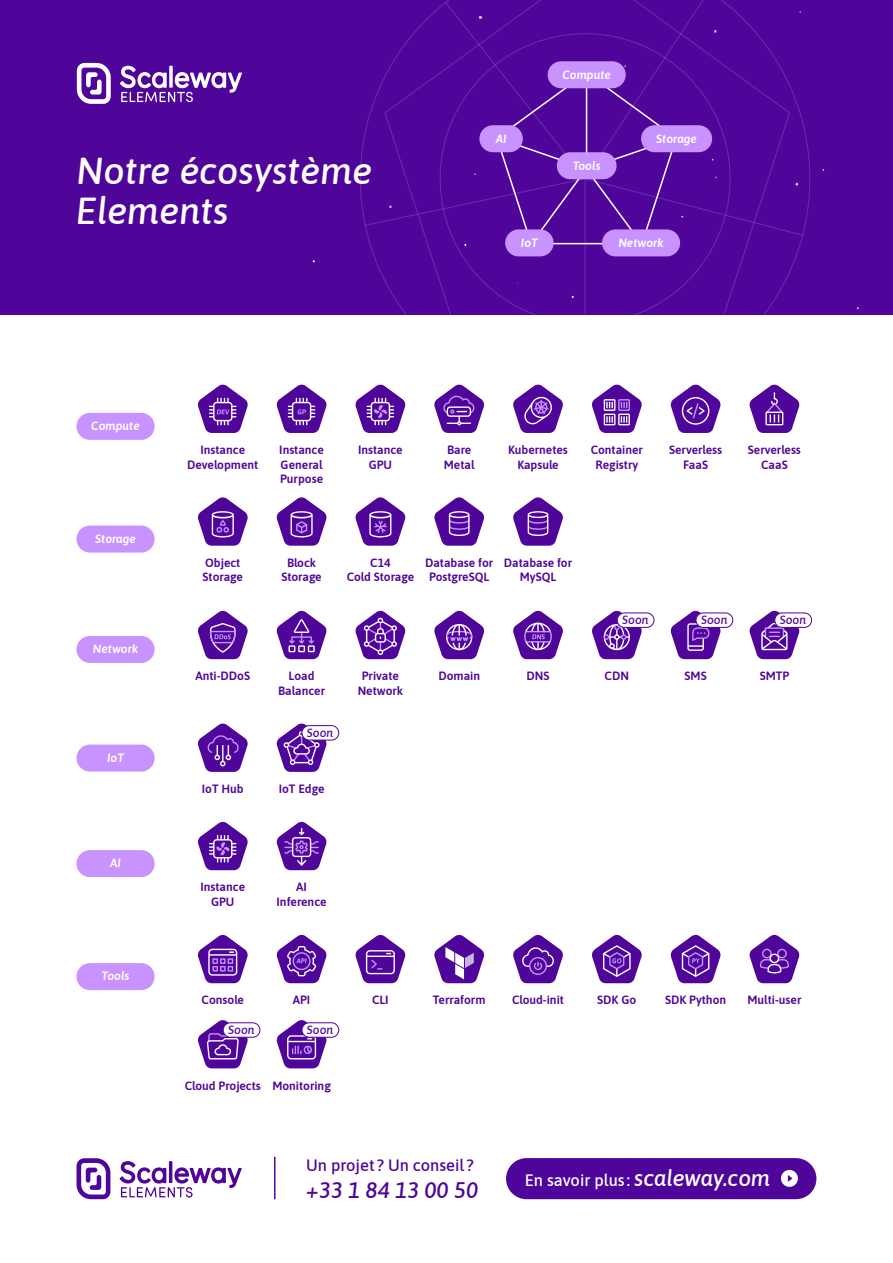
<style>
.page{position:relative;width:893px;height:1263px;background:#fff}
.page>*{position:absolute;margin:0;border:0;box-sizing:border-box;transform-origin:0 0}
.t1{font:italic 500 37.5px/40.5px "Asap";color:#fff}
.t2{font:italic 500 22.5px "Asap";color:#4f0599}
.t3{font:500 16.5px "Asap";color:#fff}
.t4{font:500 16.5px "Asap";color:#4f0599}
.t5{font:600 12px/14.4px "Asap";color:#4f0599;text-align:center}
.t6{font:italic 600 12px "Asap";color:#fff}
.t7{font:italic 500 12px "Asap";color:#4f0599}
.s1{font-style:italic;font-size:22.5px}
</style>
<div class="page">
<div style="left:0;top:0;width:893px;height:315px;background:#4f0599"></div>
<hr style="left:274px;top:1157px;width:1px;height:42px;background:#4f0599">
<div style="left:506px;top:1158px;width:310px;height:41px;background:#4f0599;border-radius:21px"></div>
<div style="left:781px;top:1170px;width:17px;height:17px;background:#fff;border-radius:50%"></div>
<svg style="left:788px;top:1175px;width:4px;height:7px"></svg>
<svg style="left:77px;top:1158px;width:33px;height:41px"></svg>
<svg style="left:120px;top:1161px;width:122px;height:36px"></svg>
<svg style="left:634px;top:0;width:169px;height:236px"></svg>
<svg style="left:365px;top:2px;width:318px;height:313px"></svg>
<div style="left:557px;top:152px;width:60px;height:27px;background:#c892ff;border-radius:14px"></div>
<div style="left:548px;top:61px;width:78px;height:27px;background:#c892ff;border-radius:14px"></div>
<div style="left:641px;top:125px;width:71px;height:27px;background:#c892ff;border-radius:14px"></div>
<div style="left:602px;top:229px;width:78px;height:27px;background:#c892ff;border-radius:14px"></div>
<div style="left:505px;top:229px;width:49px;height:27px;background:#c892ff;border-radius:14px"></div>
<div style="left:479px;top:125px;width:44px;height:27px;background:#c892ff;border-radius:14px"></div>
<svg style="left:434px;top:384px;width:50px;height:49px"></svg>
<svg style="left:749px;top:384px;width:51px;height:49px"></svg>
<svg style="left:592px;top:384px;width:50px;height:49px"></svg>
<svg style="left:670px;top:384px;width:51px;height:49px"></svg>
<svg style="left:198px;top:384px;width:50px;height:49px"></svg>
<svg style="left:276px;top:384px;width:51px;height:49px"></svg>
<svg style="left:355px;top:384px;width:51px;height:49px"></svg>
<svg style="left:513px;top:384px;width:50px;height:49px"></svg>
<div style="left:77px;top:413px;width:78px;height:27px;background:#c892ff;border-radius:14px"></div>
<svg style="left:276px;top:497px;width:51px;height:49px"></svg>
<svg style="left:355px;top:497px;width:51px;height:49px"></svg>
<svg style="left:513px;top:497px;width:50px;height:49px"></svg>
<svg style="left:434px;top:497px;width:50px;height:49px"></svg>
<svg style="left:198px;top:497px;width:50px;height:49px"></svg>
<div style="left:77px;top:526px;width:78px;height:27px;background:#c892ff;border-radius:14px"></div>
<svg style="left:592px;top:610px;width:50px;height:49px"></svg>
<svg style="left:198px;top:610px;width:50px;height:49px"></svg>
<svg style="left:513px;top:610px;width:50px;height:49px"></svg>
<svg style="left:434px;top:610px;width:50px;height:49px"></svg>
<svg style="left:276px;top:610px;width:51px;height:49px"></svg>
<svg style="left:670px;top:610px;width:51px;height:49px"></svg>
<svg style="left:749px;top:610px;width:51px;height:49px"></svg>
<svg style="left:355px;top:610px;width:51px;height:49px"></svg>
<div style="left:77px;top:636px;width:78px;height:27px;background:#c892ff;border-radius:14px"></div>
<div style="left:77px;top:744px;width:78px;height:27px;background:#c892ff;border-radius:14px"></div>
<svg style="left:276px;top:821px;width:51px;height:49px"></svg>
<svg style="left:198px;top:821px;width:50px;height:49px"></svg>
<div style="left:77px;top:850px;width:78px;height:27px;background:#c892ff;border-radius:14px"></div>
<svg style="left:276px;top:935px;width:51px;height:48px"></svg>
<svg style="left:355px;top:935px;width:51px;height:48px"></svg>
<svg style="left:513px;top:935px;width:50px;height:48px"></svg>
<svg style="left:198px;top:935px;width:50px;height:48px"></svg>
<svg style="left:749px;top:935px;width:51px;height:48px"></svg>
<svg style="left:592px;top:935px;width:50px;height:48px"></svg>
<svg style="left:670px;top:935px;width:51px;height:48px"></svg>
<svg style="left:434px;top:935px;width:50px;height:48px"></svg>
<svg style="left:198px;top:1020px;width:50px;height:48px"></svg>
<svg style="left:276px;top:1020px;width:51px;height:48px"></svg>
<div style="left:77px;top:963px;width:78px;height:27px;background:#c892ff;border-radius:14px"></div>
<svg style="left:77px;top:63px;width:34px;height:41px"></svg>
<svg style="left:120px;top:66px;width:122px;height:36px"></svg>
<div style="left:617px;top:613px;width:37px;height:14px;background:#fff;border-radius:7px"></div>
<div style="left:617px;top:612px;width:37px;height:16px;border:1px solid #4f0599;border-radius:7px"></div>
<div style="left:696px;top:613px;width:37px;height:14px;background:#fff;border-radius:7px"></div>
<div style="left:696px;top:612px;width:37px;height:16px;border:1px solid #4f0599;border-radius:7px"></div>
<div style="left:775px;top:613px;width:37px;height:14px;background:#fff;border-radius:7px"></div>
<div style="left:774px;top:612px;width:38px;height:16px;border:1px solid #4f0599;border-radius:7px"></div>
<svg style="left:276px;top:723px;width:51px;height:49px"></svg>
<svg style="left:198px;top:723px;width:50px;height:49px"></svg>
<div style="left:302px;top:726px;width:37px;height:14px;background:#fff;border-radius:7px"></div>
<div style="left:302px;top:725px;width:37px;height:15px;border:1px solid #4f0599;border-radius:7px"></div>
<div style="left:302px;top:1023px;width:37px;height:14px;background:#fff;border-radius:7px"></div>
<div style="left:302px;top:1022px;width:37px;height:15px;border:1px solid #4f0599;border-radius:7px"></div>
<div style="left:223px;top:1023px;width:37px;height:14px;background:#fff;border-radius:7px"></div>
<div style="left:223px;top:1022px;width:37px;height:15px;border:1px solid #4f0599;border-radius:7px"></div>
<p class="t6" style="left:496px;top:130px;width:12px">AI</p>
<p class="t6" style="left:562px;top:66px;width:50px">Compute</p>
<h1 class="t1" style="left:77px;top:148px;width:298px">Notre écosystème<br>Elements</h1>
<p class="t6" style="left:573px;top:157px;width:29px">Tools</p>
<p class="t6" style="left:656px;top:130px;width:42px">Storage</p>
<p class="t6" style="left:521px;top:234px;width:18px">IoT</p>
<p class="t6" style="left:618px;top:234px;width:47px">Network</p>
<p class="t6" style="left:91px;top:418px;width:50px">Compute</p>
<p class="t6" style="left:95px;top:530px;width:42px">Storage</p>
<p class="t6" style="left:93px;top:641px;width:47px">Network</p>
<p class="t6" style="left:107px;top:749px;width:18px">IoT</p>
<p class="t6" style="left:110px;top:855px;width:12px">AI</p>
<p class="t6" style="left:102px;top:968px;width:29px">Tools</p>
<p class="t5" style="left:187px;top:442px;width:73px">Instance<br>Development</p>
<p class="t5" style="left:279px;top:442px;width:46px;text-align:justify">Instance General Purpose</p>
<p class="t5" style="left:358px;top:442px;width:46px">Instance<br>GPU</p>
<p class="t5" style="left:444px;top:442px;width:32px;text-align:left">Bare<br>Metal</p>
<p class="t5" style="left:508px;top:442px;width:61px">Kubernetes<br>Kapsule</p>
<p class="t5" style="left:591px;top:442px;width:54px">Container<br>Registry</p>
<p class="t5" style="left:669px;top:442px;width:54px">Serverless<br>FaaS</p>
<p class="t5" style="left:748px;top:442px;width:54px">Serverless<br>CaaS</p>
<p class="t5" style="left:203px;top:555px;width:42px;text-align:left">Object<br>Storage</p>
<p class="t5" style="left:281px;top:555px;width:42px">Block<br>Storage</p>
<p class="t5" style="left:347px;top:555px;width:69px">C14<br>Cold Storage</p>
<p class="t5" style="left:425px;top:555px;width:70px">Database for<br>PostgreSQL</p>
<p class="t5" style="left:504px;top:555px;width:70px">Database for<br>MySQL</p>
<p class="t7" style="left:622px;top:611px;width:28px">Soon</p>
<p class="t7" style="left:701px;top:611px;width:28px">Soon</p>
<p class="t7" style="left:780px;top:611px;width:28px">Soon</p>
<p class="t5" style="left:195px;top:668px;width:56px">Anti-DDoS</p>
<p class="t5" style="left:289px;top:668px;width:27px">Load</p>
<p class="t5" style="left:438px;top:668px;width:43px">Domain</p>
<p class="t5" style="left:278px;top:683px;width:49px">Balancer</p>
<p class="t5" style="left:362px;top:668px;width:39px">Private</p>
<p class="t5" style="left:527px;top:668px;width:24px">DNS</p>
<p class="t5" style="left:605px;top:668px;width:26px">CDN</p>
<p class="t5" style="left:685px;top:668px;width:24px">SMS</p>
<p class="t5" style="left:760px;top:668px;width:31px">SMTP</p>
<p class="t5" style="left:358px;top:683px;width:47px">Network</p>
<p class="t7" style="left:307px;top:724px;width:28px">Soon</p>
<p class="t5" style="left:202px;top:781px;width:43px">IoT Hub</p>
<p class="t5" style="left:279px;top:781px;width:47px">IoT Edge</p>
<p class="t5" style="left:200px;top:879px;width:46px">Instance<br>GPU</p>
<p class="t5" style="left:277px;top:879px;width:52px">AI<br>Inference</p>
<p class="t5" style="left:202px;top:992px;width:44px">Console</p>
<p class="t5" style="left:293px;top:992px;width:19px">API</p>
<p class="t5" style="left:372px;top:992px;width:18px">CLI</p>
<p class="t5" style="left:433px;top:992px;width:54px">Terraform</p>
<p class="t5" style="left:512px;top:992px;width:53px">Cloud-init</p>
<p class="t5" style="left:597px;top:992px;width:41px">SDK Go</p>
<p class="t5" style="left:665px;top:992px;width:63px">SDK Python</p>
<p class="t5" style="left:747px;top:992px;width:55px">Multi-user</p>
<p class="t7" style="left:228px;top:1021px;width:28px">Soon</p>
<p class="t7" style="left:307px;top:1021px;width:28px">Soon</p>
<p class="t5" style="left:185px;top:1077px;width:148px">Cloud Projects Monitoring</p>
<h3 class="t4" style="left:306px;top:1154px;width:169px">Un projet ? Un conseil ?</h3>
<h2 class="t2" style="left:306px;top:1174px;width:174px">+33 1 84 13 00 50</h2>
<h3 class="t3" style="left:525px;top:1168px;width:247px">En savoir plus : <span class="s1">scaleway.com</span></h3>
</div>
